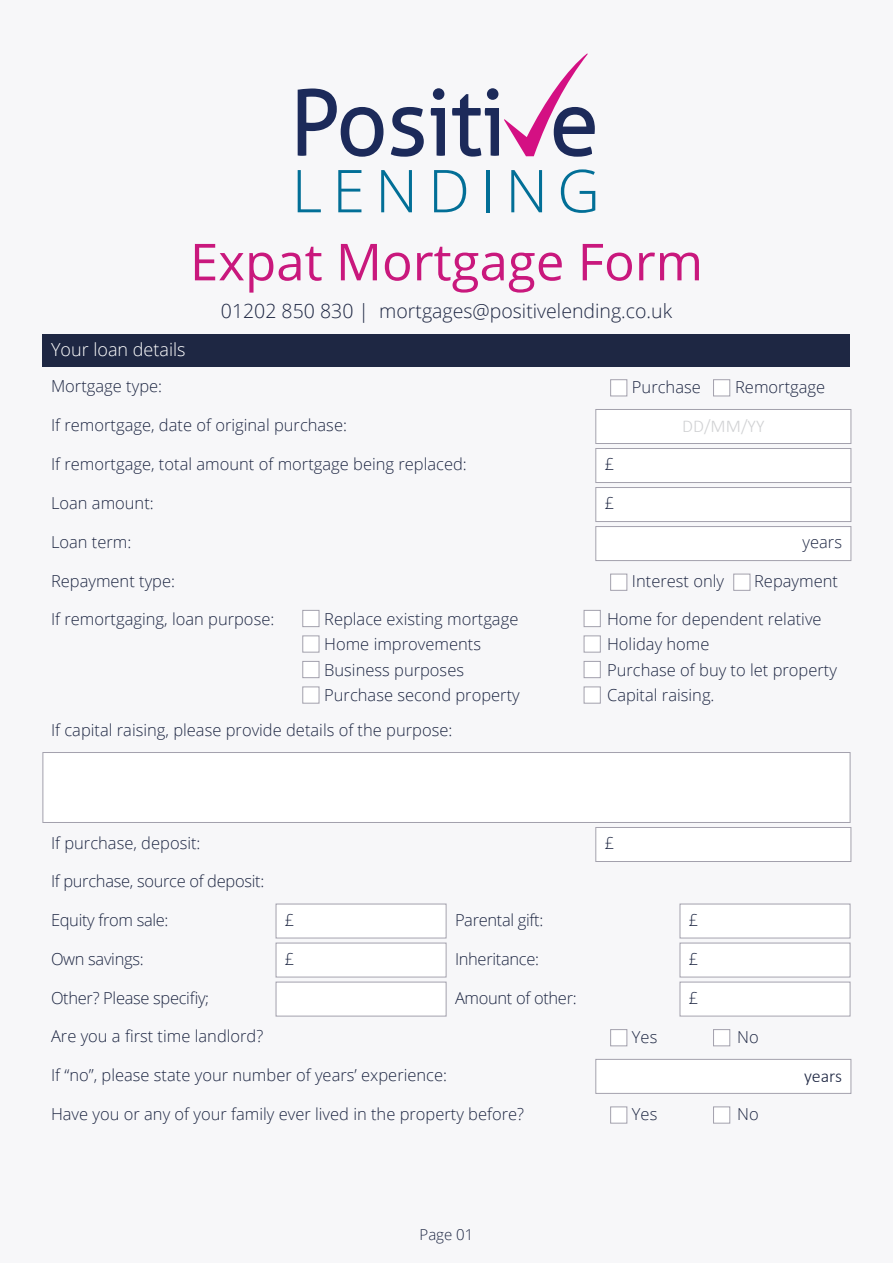
<style>
.page{position:relative;width:893px;height:1263px;background:#f7f7f9}
.page>*{position:absolute;margin:0;border:0;box-sizing:border-box;transform-origin:0 0}
.t1{font:51px "Open Sans";color:#c9187d}
.t2{font:300 19.5px "Open Sans";color:#1e2743}
.t3{font:300 18px "Open Sans";color:#fff}
.t4{font:300 18px "Calibri";color:#d1d2d4}
.t5{font:300 18px "Calibri";letter-spacing:-.005em;color:#1e2743}
.t6{font:300 16.5px "Open Sans";color:#1e2743}
.t7{font:300 16.5px "Open Sans";letter-spacing:-.02em;color:#1e2743}
.t8{font:300 15px "Open Sans";color:#1e2743}
</style>
<div class="page">
<svg style="left:298px;top:170px;width:23px;height:42px"></svg>
<svg style="left:338px;top:170px;width:23px;height:42px"></svg>
<svg style="left:381px;top:170px;width:31px;height:42px"></svg>
<svg style="left:434px;top:170px;width:32px;height:42px"></svg>
<hr style="left:486px;top:170px;width:3px;height:42px;background:#026f97">
<svg style="left:511px;top:170px;width:31px;height:42px"></svg>
<svg style="left:561px;top:169px;width:34px;height:44px"></svg>
<svg style="left:298px;top:88px;width:85px;height:69px"></svg>
<svg style="left:391px;top:107px;width:33px;height:50px"></svg>
<svg style="left:431px;top:88px;width:14px;height:68px"></svg>
<svg style="left:452px;top:53px;width:143px;height:104px"></svg>
<div style="left:43px;top:334px;width:807px;height:33px;background:#1e2743"></div>
<div style="left:596px;top:409px;width:255px;height:34px;background:#fff"></div>
<div style="left:595px;top:409px;width:256px;height:35px;border:1px solid #a3a1ad"></div>
<div style="left:610px;top:379px;width:17px;height:17px;background:#fff;border:1px solid #a3a1ad"></div>
<div style="left:713px;top:379px;width:17px;height:17px;background:#fff;border:1px solid #a3a1ad"></div>
<div style="left:596px;top:448px;width:255px;height:34px;background:#fff"></div>
<div style="left:595px;top:448px;width:256px;height:35px;border:1px solid #a3a1ad"></div>
<div style="left:596px;top:487px;width:255px;height:34px;background:#fff"></div>
<div style="left:595px;top:487px;width:256px;height:35px;border:1px solid #a3a1ad"></div>
<div style="left:302px;top:610px;width:17px;height:17px;background:#fff;border:1px solid #a3a1ad"></div>
<div style="left:302px;top:635px;width:17px;height:17px;background:#fff;border:1px solid #a3a1ad"></div>
<div style="left:302px;top:686px;width:17px;height:17px;background:#fff;border:1px solid #a3a1ad"></div>
<div style="left:302px;top:661px;width:17px;height:17px;background:#fff;border:1px solid #a3a1ad"></div>
<div style="left:584px;top:610px;width:17px;height:17px;background:#fff;border:1px solid #a3a1ad"></div>
<div style="left:584px;top:635px;width:17px;height:17px;background:#fff;border:1px solid #a3a1ad"></div>
<div style="left:584px;top:686px;width:17px;height:17px;background:#fff;border:1px solid #a3a1ad"></div>
<div style="left:584px;top:661px;width:17px;height:17px;background:#fff;border:1px solid #a3a1ad"></div>
<div style="left:43px;top:752px;width:807px;height:71px;background:#fff;border:1px solid #a3a1ad"></div>
<div style="left:596px;top:827px;width:255px;height:34px;background:#fff"></div>
<div style="left:595px;top:827px;width:256px;height:35px;border:1px solid #a3a1ad"></div>
<div style="left:610px;top:1029px;width:17px;height:17px;background:#fff;border:1px solid #a3a1ad"></div>
<div style="left:713px;top:1029px;width:17px;height:17px;background:#fff;border:1px solid #a3a1ad"></div>
<div style="left:596px;top:1059px;width:255px;height:34px;background:#fff"></div>
<div style="left:595px;top:1059px;width:256px;height:35px;border:1px solid #a3a1ad"></div>
<div style="left:610px;top:1106px;width:17px;height:17px;background:#fff;border:1px solid #a3a1ad"></div>
<div style="left:713px;top:1106px;width:17px;height:17px;background:#fff;border:1px solid #a3a1ad"></div>
<div style="left:596px;top:526px;width:255px;height:35px;background:#fff"></div>
<div style="left:595px;top:526px;width:256px;height:35px;border:1px solid #a3a1ad"></div>
<div style="left:610px;top:574px;width:17px;height:17px;background:#fff;border:1px solid #a3a1ad"></div>
<div style="left:733px;top:574px;width:17px;height:17px;background:#fff;border:1px solid #a3a1ad"></div>
<div style="left:276px;top:904px;width:170px;height:34px;background:#fff"></div>
<div style="left:276px;top:904px;width:170px;height:34px;border:1px solid #a3a1ad"></div>
<div style="left:680px;top:904px;width:170px;height:34px;background:#fff"></div>
<div style="left:680px;top:904px;width:170px;height:34px;border:1px solid #a3a1ad"></div>
<div style="left:276px;top:943px;width:170px;height:34px;background:#fff"></div>
<div style="left:276px;top:943px;width:170px;height:34px;border:1px solid #a3a1ad"></div>
<div style="left:680px;top:943px;width:170px;height:34px;background:#fff"></div>
<div style="left:680px;top:943px;width:170px;height:34px;border:1px solid #a3a1ad"></div>
<div style="left:276px;top:982px;width:170px;height:34px;background:#fff;border:1px solid #a3a1ad"></div>
<div style="left:680px;top:982px;width:170px;height:34px;background:#fff"></div>
<div style="left:680px;top:982px;width:170px;height:34px;border:1px solid #a3a1ad"></div>
<p class="t3" style="left:51px;top:337px;width:136px">Your loan details</p>
<p class="t1" style="left:190px;top:227px;width:515px">Expat Mortgage Form</p>
<p class="t2" style="left:221px;top:297px;width:453px">01202 850 830 | mortgages@positivelending.co.uk</p>
<p class="t6" style="left:51px;top:375px;width:113px">Mortgage type:</p>
<p class="t6" style="left:632px;top:376px;width:70px">Purchase</p>
<p class="t6" style="left:735px;top:376px;width:92px">Remortgage</p>
<p class="t6" style="left:51px;top:414px;width:297px">If remortgage, date of original purchase:</p>
<p class="t4" style="left:682px;top:415px;width:84px">DD/MM/YY</p>
<p class="t6" style="left:51px;top:453px;width:417px">If remortgage, total amount of mortgage being replaced:</p>
<p class="t6" style="left:605px;top:453px;width:11px">£</p>
<p class="t6" style="left:51px;top:492px;width:104px">Loan amount:</p>
<p class="t6" style="left:605px;top:492px;width:11px">£</p>
<p class="t6" style="left:51px;top:531px;width:82px">Loan term:</p>
<p class="t6" style="left:803px;top:531px;width:41px">years</p>
<p class="t6" style="left:51px;top:569px;width:126px">Repayment type:</p>
<p class="t6" style="left:632px;top:570px;width:94px">Interest only</p>
<p class="t6" style="left:754px;top:570px;width:85px">Repayment</p>
<p class="t6" style="left:51px;top:607px;width:225px">If remortgaging, loan purpose:</p>
<p class="t6" style="left:324px;top:607px;width:196px">Replace existing mortgage</p>
<p class="t6" style="left:607px;top:607px;width:216px">Home for dependent relative</p>
<p class="t6" style="left:324px;top:633px;width:158px">Home improvements</p>
<p class="t6" style="left:607px;top:633px;width:104px">Holiday home</p>
<p class="t6" style="left:324px;top:658px;width:141px">Business purposes</p>
<p class="t6" style="left:607px;top:658px;width:231px">Purchase of buy to let property</p>
<p class="t6" style="left:324px;top:684px;width:197px">Purchase second property</p>
<p class="t6" style="left:607px;top:684px;width:109px">Capital raising.</p>
<p class="t6" style="left:51px;top:718px;width:403px">If capital raising, please provide details of the purpose:</p>
<p class="t6" style="left:51px;top:832px;width:151px">If purchase, deposit:</p>
<p class="t6" style="left:605px;top:832px;width:11px">£</p>
<p class="t7" style="left:51px;top:870px;width:215px">If purchase, source of deposit:</p>
<p class="t7" style="left:51px;top:908px;width:119px">Equity from sale:</p>
<p class="t6" style="left:285px;top:908px;width:11px">£</p>
<p class="t7" style="left:455px;top:908px;width:90px">Parental gift:</p>
<p class="t6" style="left:689px;top:908px;width:11px">£</p>
<p class="t7" style="left:51px;top:947px;width:94px">Own savings:</p>
<p class="t6" style="left:285px;top:947px;width:11px">£</p>
<p class="t7" style="left:455px;top:947px;width:86px">Inheritance:</p>
<p class="t6" style="left:689px;top:947px;width:11px">£</p>
<p class="t7" style="left:51px;top:986px;width:160px">Other? Please specifiy;</p>
<p class="t7" style="left:455px;top:986px;width:123px">Amount of other:</p>
<p class="t6" style="left:689px;top:986px;width:11px">£</p>
<p class="t6" style="left:51px;top:1025px;width:214px">Are you a first time landlord?</p>
<p class="t6" style="left:632px;top:1025px;width:27px">Yes</p>
<p class="t6" style="left:737px;top:1025px;width:23px">No</p>
<p class="t6" style="left:51px;top:1063px;width:398px">If “no”, please state your number of years’ experience:</p>
<p class="t5" style="left:804px;top:1064px;width:39px">years</p>
<p class="t6" style="left:51px;top:1102px;width:475px">Have you or any of your family ever lived in the property before?</p>
<p class="t6" style="left:632px;top:1103px;width:27px">Yes</p>
<p class="t6" style="left:737px;top:1103px;width:23px">No</p>
<p class="t8" style="left:420px;top:1225px;width:55px">Page 01</p>
</div>
